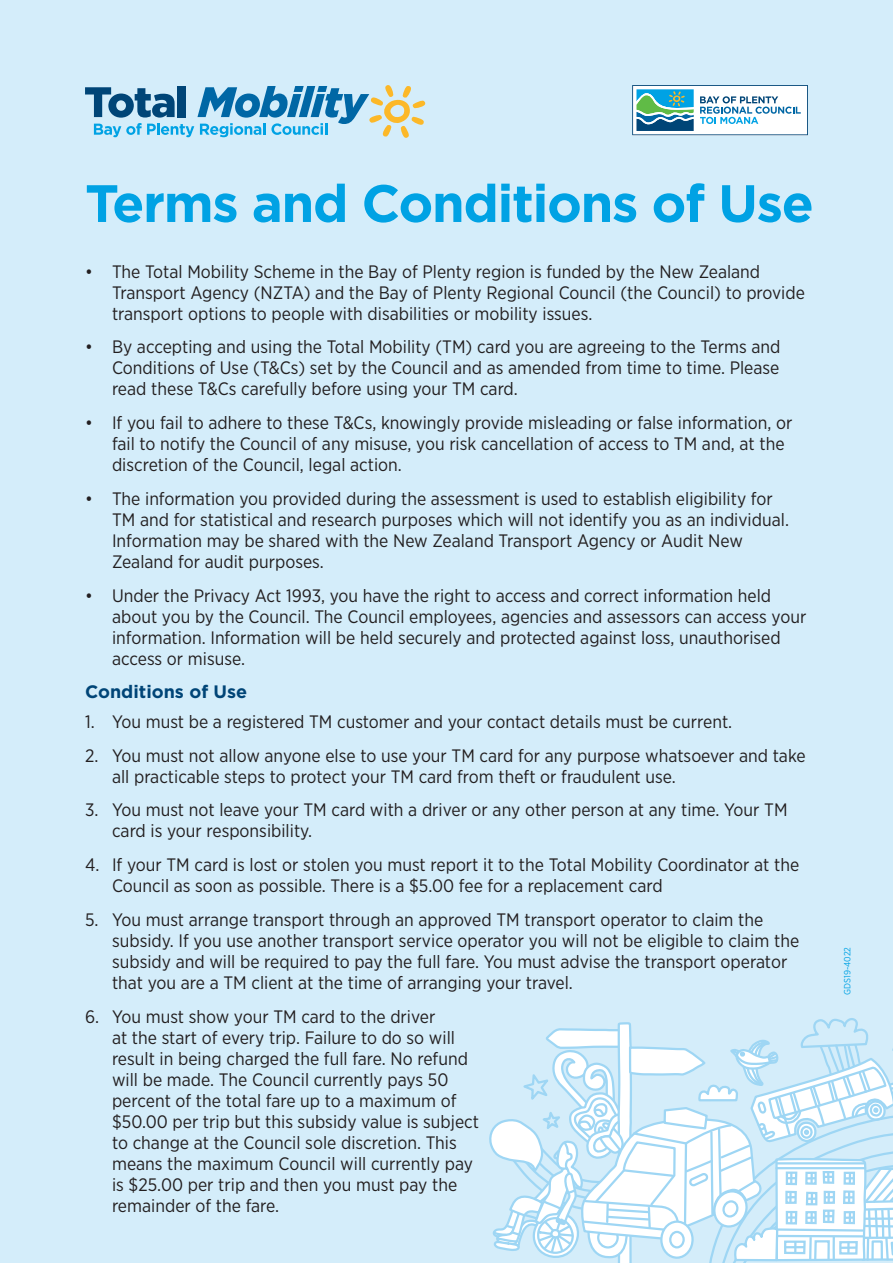
<style>
.page{position:relative;width:893px;height:1263px;background:#d4edfa}
.page>*{position:absolute;margin:0;border:0;box-sizing:border-box;transform-origin:0 0}
.Subheading_1_PMS_301{font:700 52.5px "Gotham";letter-spacing:-.025em;color:#00a2e4}
.t1{font:18px/21px "Gotham Narrow";color:#231f20}
.Body_copy{font:700 18px "Gotham";color:#004577}
.Paragraph_Style_1{font:9px "Gotham Narrow";color:#00a2e4}
</style>
<div class="page">
<svg style="left:85px;top:85px;width:340px;height:53px"></svg>
<svg style="left:489px;top:1018px;width:404px;height:245px"></svg>
<svg style="left:632px;top:85px;width:176px;height:50px;background:#accfda"></svg>
<p class="Subheading_1_PMS_301" style="left:85px;top:169px;width:730px">Terms and Conditions of Use</p>
<p class="t1" style="left:112px;top:260px;width:694px;text-indent:-27px">• The Total Mobility Scheme in the Bay of Plenty region is funded by the New Zealand<br>Transport Agency (NZTA) and the Bay of Plenty Regional Council (the Council) to provide transport options to people with disabilities or mobility issues.</p>
<p class="t1" style="left:112px;top:336px;width:670px;text-align:justify;text-indent:-27px">• By accepting and using the Total Mobility (TM) card you are agreeing to the Terms and Conditions of Use (T&amp;Cs) set by the Council and as amended from time to time. Please read these T&amp;Cs carefully before using your TM card.</p>
<p class="t1" style="left:112px;top:412px;width:682px;text-indent:-27px">• If you fail to adhere to these T&amp;Cs, knowingly provide misleading or false information, or fail to notify the Council of any misuse, you risk cancellation of access to TM and, at the discretion of the Council, legal action.</p>
<p class="t1" style="left:112px;top:488px;width:678px;text-indent:-27px">• The information you provided during the assessment is used to establish eligibility for TM and for statistical and research purposes which will not identify you as an individual.<br>Information may be shared with the New Zealand Transport Agency or Audit New Zealand for audit purposes.</p>
<p class="t1" style="left:112px;top:584px;width:696px;text-indent:-27px">• Under the Privacy Act 1993, you have the right to access and correct information held about you by the Council. The Council employees, agencies and assessors can access your information. Information will be held securely and protected against loss, unauthorised access or misuse.</p>
<p class="Body_copy" style="left:85px;top:680px;width:164px">Conditions of Use</p>
<p class="t1" style="left:85px;top:711px;width:649px">1. You must be a registered TM customer and your contact details must be current.</p>
<p class="t1" style="left:112px;top:744px;width:695px;text-indent:-27px">2. You must not allow anyone else to use your TM card for any purpose whatsoever and take all practicable steps to protect your TM card from theft or fraudulent use.</p>
<p class="t1" style="left:112px;top:799px;width:677px;text-indent:-27px">3. You must not leave your TM card with a driver or any other person at any time. Your TM card is your responsibility.</p>
<p class="t1" style="left:112px;top:854px;width:689px;text-indent:-27px">4. If your TM card is lost or stolen you must report it to the Total Mobility Coordinator at the<br>Council as soon as possible. There is a $5.00 fee for a replacement card</p>
<p class="t1" style="left:112px;top:909px;width:689px;text-indent:-27px">5. You must arrange transport through an approved TM transport operator to claim the subsidy. If you use another transport service operator you will not be eligible to claim the subsidy and will be required to pay the full fare. You must advise the transport operator that you are a TM client at the time of arranging your travel.</p>
<p class="t1" style="left:112px;top:1005px;width:369px;text-indent:-27px">6. You must show your TM card to the driver<br>at the start of every trip. Failure to do so will result in being charged the full fare. No refund will be made. The Council currently pays 50 percent of the total fare up to a maximum of $50.00 per trip but this subsidy value is subject to change at the Council sole discretion. This means the maximum Council will currently pay is $25.00 per trip and then you must pay the remainder of the fare.</p>
<p class="Paragraph_Style_1" style="left:842px;top:995px;width:50px;rotate:-90deg">GDS19-4022</p>
</div>
